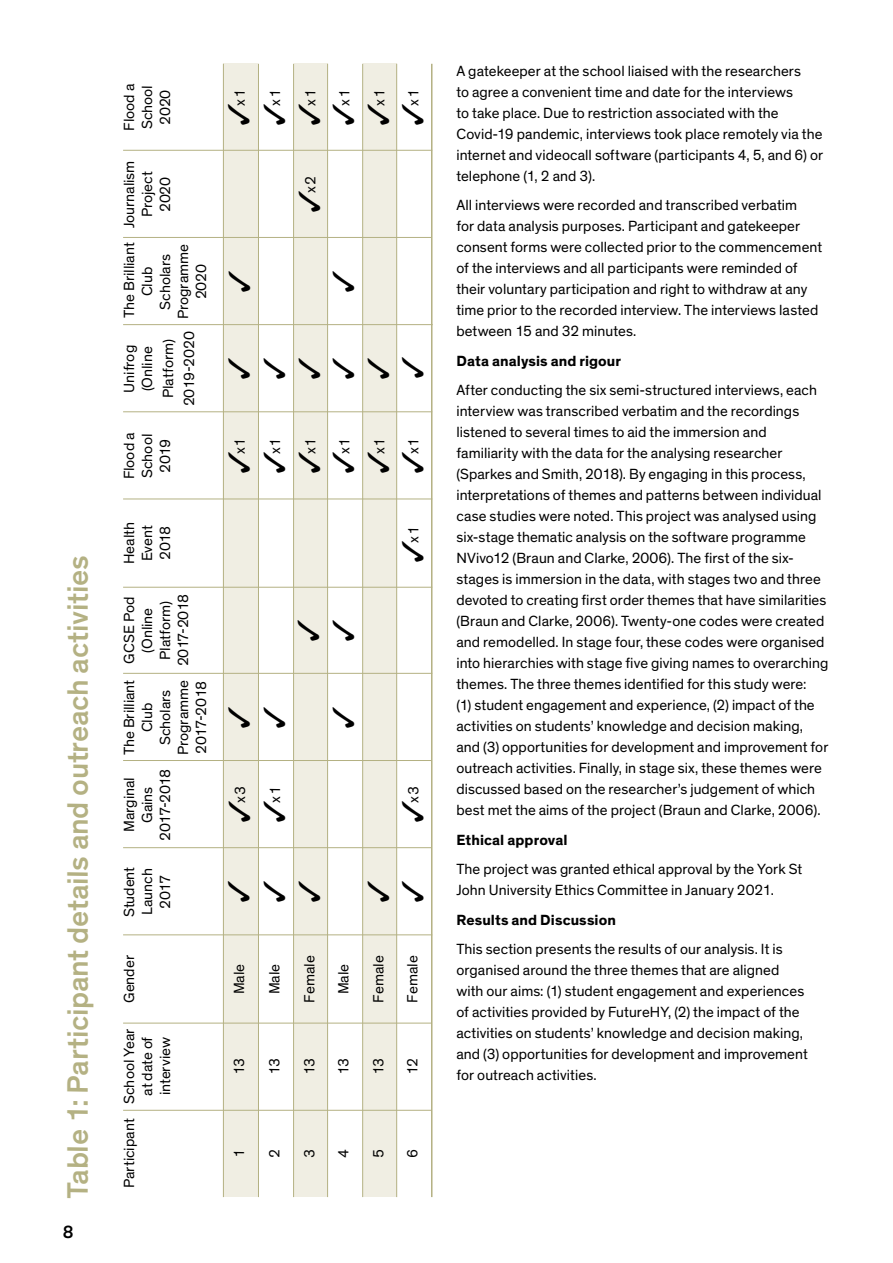
<style>
.page{position:relative;width:893px;height:1263px;background:#fff}
.page>*{position:absolute;margin:0;border:0;box-sizing:border-box;transform-origin:0 0}
.t1{font:500 30px "Theinhardt";color:#b4b183}
.t2{font:500 18px "Theinhardt";color:#000}
.t3{font:15px/21px "Theinhardt";letter-spacing:.005em;color:#000}
.t4{font:700 15px "Theinhardt";letter-spacing:.005em;color:#000}
</style>
<div class="page">
<div style="left:223px;top:64px;width:35px;height:1133px;background:#f0eee3"></div>
<div style="left:294px;top:64px;width:33px;height:1133px;background:#f0eee3"></div>
<div style="left:363px;top:64px;width:34px;height:1133px;background:#f0eee3"></div>
<hr style="left:223px;top:64px;width:1px;height:1133px;background:#b4b183">
<hr style="left:258px;top:64px;width:1px;height:1133px;background:#b4b183">
<hr style="left:293px;top:64px;width:1px;height:1133px;background:#b4b183">
<hr style="left:327px;top:64px;width:1px;height:1133px;background:#b4b183">
<hr style="left:362px;top:64px;width:1px;height:1133px;background:#b4b183">
<hr style="left:396px;top:64px;width:1px;height:1133px;background:#b4b183">
<hr style="left:431px;top:64px;width:1px;height:1133px;background:#b4b183">
<hr style="left:123px;top:1110px;width:309px;height:1px;background:#b4b183">
<hr style="left:123px;top:1023px;width:309px;height:1px;background:#b4b183">
<hr style="left:123px;top:934px;width:309px;height:1px;background:#b4b183">
<hr style="left:123px;top:847px;width:309px;height:1px;background:#b4b183">
<hr style="left:123px;top:760px;width:309px;height:1px;background:#b4b183">
<hr style="left:123px;top:673px;width:309px;height:1px;background:#b4b183">
<hr style="left:123px;top:587px;width:309px;height:1px;background:#b4b183">
<hr style="left:123px;top:499px;width:309px;height:1px;background:#b4b183">
<hr style="left:123px;top:411px;width:309px;height:1px;background:#b4b183">
<hr style="left:123px;top:324px;width:310px;height:1px;background:#b4b183">
<hr style="left:123px;top:237px;width:309px;height:1px;background:#b4b183">
<hr style="left:123px;top:150px;width:309px;height:1px;background:#b4b183">
<svg style="left:228px;top:324px;width:22px;height:2px"></svg>
<svg style="left:332px;top:672px;width:22px;height:2px"></svg>
<svg style="left:332px;top:324px;width:22px;height:2px"></svg>
<h1 class="t1" style="left:60px;top:1199px;width:645px;rotate:-90deg">Table 1: Participant details and outreach activities</h1>
<p class="t2" style="left:63px;top:1221px;width:13px">8</p>
<p class="t3" style="left:121px;top:131px;width:49px;line-height:18px;text-align:justify;rotate:-90deg">Flood a School 2020</p>
<p class="t3" style="left:121px;top:228px;width:70px;line-height:18px;text-align:center;rotate:-90deg">Journalism<br>Project<br>2020</p>
<p class="t3" style="left:121px;top:319px;width:79px;line-height:18px;text-align:center;rotate:-90deg">The Brilliant<br>Club<br>Scholars<br>Programme<br>2020</p>
<p class="t3" style="left:121px;top:393px;width:49px;line-height:18px;rotate:-90deg">Unifrog (Online</p>
<p class="t3" style="left:158px;top:406px;width:77px;text-align:center;rotate:-90deg">Platform)<br>2019-2020</p>
<p class="t3" style="left:121px;top:479px;width:49px;line-height:18px;text-align:center;rotate:-90deg">Flood a<br>School<br>2019</p>
<p class="t3" style="left:121px;top:564px;width:44px;line-height:18px;rotate:-90deg">Health<br>Event<br>2018</p>
<p class="t3" style="left:121px;top:666px;width:74px;line-height:18px;text-align:center;rotate:-90deg">GCSE Pod (Online<br>Platform)<br>2017-2018</p>
<p class="t3" style="left:121px;top:755px;width:77px;line-height:18px;text-align:center;rotate:-90deg">The Brilliant<br>Club<br>Scholars<br>Programme<br>2017-2018</p>
<p class="t3" style="left:121px;top:841px;width:74px;line-height:18px;text-align:center;rotate:-90deg">Marginal<br>Gains<br>2017-2018</p>
<p class="t3" style="left:121px;top:917px;width:52px;line-height:18px;text-align:center;rotate:-90deg">Student<br>Launch<br>2017</p>
<p class="t3" style="left:119px;top:1003px;width:50px;rotate:-90deg">Gender</p>
<p class="t3" style="left:121px;top:1096px;width:69px;line-height:18px;text-indent:-92px;rotate:-90deg">Participant School Year at date of interview</p>
<p class="t3" style="left:230px;top:126px;width:38px;rotate:-90deg">✓ x 1</p>
<p class="t3" style="left:265px;top:126px;width:38px;rotate:-90deg">✓ x 1</p>
<p class="t3" style="left:300px;top:126px;width:38px;rotate:-90deg">✓ x 1</p>
<p class="t3" style="left:334px;top:126px;width:38px;rotate:-90deg">✓ x 1</p>
<p class="t3" style="left:369px;top:126px;width:38px;rotate:-90deg">✓ x 1</p>
<p class="t3" style="left:403px;top:126px;width:38px;rotate:-90deg">✓ x 1</p>
<p class="t3" style="left:300px;top:213px;width:38px;rotate:-90deg">✓ x 2</p>
<p class="t3" style="left:230px;top:474px;width:38px;rotate:-90deg">✓ x 1</p>
<p class="t3" style="left:265px;top:474px;width:38px;rotate:-90deg">✓ x 1</p>
<p class="t3" style="left:300px;top:474px;width:38px;rotate:-90deg">✓ x 1</p>
<p class="t3" style="left:334px;top:474px;width:38px;rotate:-90deg">✓ x 1</p>
<p class="t3" style="left:369px;top:474px;width:38px;rotate:-90deg">✓ x 1</p>
<p class="t3" style="left:403px;top:474px;width:38px;rotate:-90deg">✓ x 1</p>
<p class="t3" style="left:403px;top:562px;width:38px;rotate:-90deg">✓ x 1</p>
<p class="t3" style="left:230px;top:903px;width:119px;rotate:-90deg">✓ ✓ x 3</p>
<p class="t3" style="left:265px;top:903px;width:119px;rotate:-90deg">✓ ✓ x 1</p>
<p class="t3" style="left:403px;top:903px;width:119px;rotate:-90deg">✓ ✓ x 3</p>
<p class="t3" style="left:229px;top:994px;width:32px;rotate:-90deg">Male</p>
<p class="t3" style="left:264px;top:994px;width:32px;rotate:-90deg">Male</p>
<p class="t3" style="left:299px;top:1002px;width:49px;rotate:-90deg">Female</p>
<p class="t3" style="left:333px;top:994px;width:32px;rotate:-90deg">Male</p>
<p class="t3" style="left:368px;top:1002px;width:49px;rotate:-90deg">Female</p>
<p class="t3" style="left:402px;top:1002px;width:49px;rotate:-90deg">Female</p>
<p class="t3" style="left:229px;top:1075px;width:19px;rotate:-90deg">13</p>
<p class="t3" style="left:264px;top:1075px;width:19px;rotate:-90deg">13</p>
<p class="t3" style="left:299px;top:1075px;width:19px;rotate:-90deg">13</p>
<p class="t3" style="left:333px;top:1075px;width:19px;rotate:-90deg">13</p>
<p class="t3" style="left:368px;top:1075px;width:19px;rotate:-90deg">13</p>
<p class="t3" style="left:402px;top:1075px;width:19px;rotate:-90deg">12</p>
<p class="t3" style="left:229px;top:1158px;width:11px;rotate:-90deg">1</p>
<p class="t3" style="left:264px;top:1158px;width:11px;rotate:-90deg">2</p>
<p class="t3" style="left:299px;top:1158px;width:11px;rotate:-90deg">3</p>
<p class="t3" style="left:333px;top:1158px;width:11px;rotate:-90deg">4</p>
<p class="t3" style="left:368px;top:1158px;width:11px;rotate:-90deg">5</p>
<p class="t3" style="left:402px;top:1158px;width:11px;rotate:-90deg">6</p>
<p class="t3" style="left:456px;top:61px;width:368px">A gatekeeper at the school liaised with the researchers<br>to agree a convenient time and date for the interviews<br>to take place. Due to restriction associated with the Covid-19 pandemic, interviews took place remotely via the internet and videocall software (participants 4, 5, and 6) or telephone (1, 2 and 3).</p>
<p class="t3" style="left:456px;top:195px;width:367px">All interviews were recorded and transcribed verbatim<br>for data analysis purposes. Participant and gatekeeper consent forms were collected prior to the commencement of the interviews and all participants were reminded of their voluntary participation and right to withdraw at any time prior to the recorded interview. The interviews lasted between 15 and 32 minutes.</p>
<p class="t4" style="left:456px;top:351px;width:166px">Data analysis and rigour</p>
<p class="t3" style="left:456px;top:380px;width:374px">After conducting the six semi-structured interviews, each interview was transcribed verbatim and the recordings listened to several times to aid the immersion and familiarity with the data for the analysing researcher (Sparkes and Smith, 2018). By engaging in this process, interpretations of themes and patterns between individual case studies were noted. This project was analysed using six-stage thematic analysis on the software programme NVivo12 (Braun and Clarke, 2006). The first of the six&shy;stages is immersion in the data, with stages two and three devoted to creating first order themes that have similarities (Braun and Clarke, 2006). Twenty-one codes were created and remodelled. In stage four, these codes were organised into hierarchies with stage five giving names to overarching themes. The three themes identified for this study were:<br>(1) student engagement and experience, (2) impact of the activities on students’ knowledge and decision making, and (3) opportunities for development and improvement for outreach activities. Finally, in stage six, these themes were discussed based on the researcher’s judgement of which best met the aims of the project (Braun and Clarke, 2006).</p>
<p class="t4" style="left:456px;top:830px;width:113px">Ethical approval</p>
<p class="t3" style="left:456px;top:859px;width:347px">The project was granted ethical approval by the York St<br>John University Ethics Committee in January 2021.</p>
<p class="t4" style="left:456px;top:910px;width:161px">Results and Discussion</p>
<p class="t3" style="left:456px;top:939px;width:353px">This section presents the results of our analysis. It is organised around the three themes that are aligned with our aims: (1) student engagement and experiences of activities provided by FutureHY, (2) the impact of the activities on students’ knowledge and decision making, and (3) opportunities for development and improvement for outreach activities.</p>
</div>
